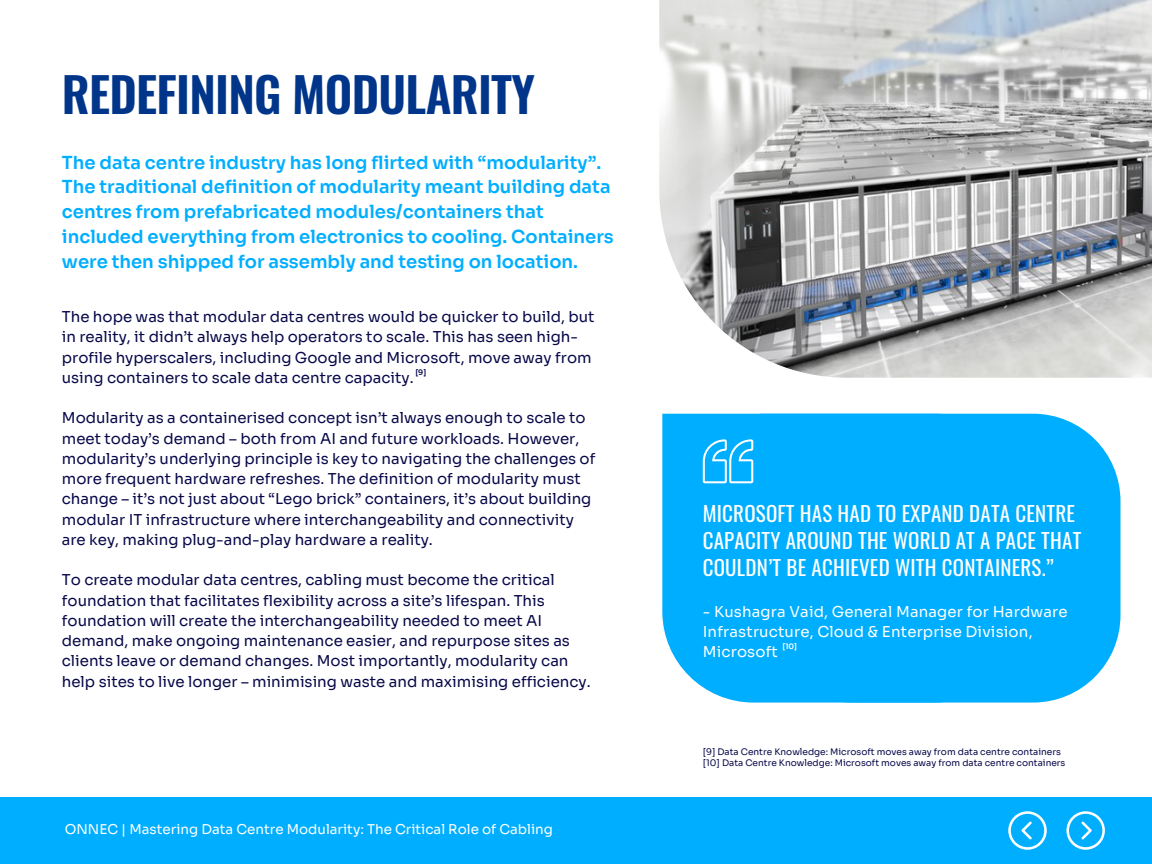
<style>
.page{position:relative;width:1152px;height:864px;background:#fff}
.page>*{position:absolute;margin:0;border:0;box-sizing:border-box;transform-origin:0 0}
.t1{font:600 48px "Oswald";letter-spacing:-.015em;color:#00358a}
.t2{font:21px/27px "Oswald";letter-spacing:.01em;color:#fff}
.t3{font:600 18px/24.8px "Sora";color:#00aeff}
.t4{font:15px/20.2px "Sora";color:#070749}
.t5{font:15px/20.2px "Sora";letter-spacing:.01em;color:#fff}
.t6{font:13.5px "Sora";color:#fff}
.t7{font:9px/10.5px "Sora";color:#070749}
.t8{font:600 7.5px "Sora";color:#fff}
.t9{font:600 7.5px "Sora";color:#070749}
</style>
<div class="page">
<div style="left:0;top:797px;width:1152px;height:67px;background:#00aeff"></div>
<svg style="left:1022px;top:414px;width:98px;height:289px;background:#19b5ff"></svg>
<div style="left:663px;top:414px;width:359px;height:289px;background:#00aeff"></div>
<svg style="left:703px;top:439px;width:50px;height:44px;background:#3dc1ff"></svg>
<img style="left:659px;top:0;width:493px;height:378px">
<svg style="left:1066px;top:811px;width:39px;height:39px"></svg>
<svg style="left:1009px;top:812px;width:38px;height:38px"></svg>
<h1 class="t1" style="left:62px;top:57px;width:475px">REDEFINING MODULARITY</h1>
<p class="t3" style="left:62px;top:150px;width:553px">The data centre industry has long flirted with “modularity”.<br>The traditional definition of modularity meant building data centres from prefabricated modules/containers that included everything from electronics to cooling. Containers were then shipped for assembly and testing on location.</p>
<p class="t4" style="left:62px;top:307px;width:534px">The hope was that modular data centres would be quicker to build, but in reality, it didn’t always help operators to scale. This has seen high&shy;profile hyperscalers, including Google and Microsoft, move away from using containers to scale data centre capacity.</p>
<p class="t4" style="left:62px;top:408px;width:535px">Modularity as a containerised concept isn’t always enough to scale to meet today’s demand – both from AI and future workloads. However, modularity’s underlying principle is key to navigating the challenges of more frequent hardware refreshes. The definition of modularity must change – it’s not just about “Lego brick” containers, it’s about building modular IT infrastructure where interchangeability and connectivity are key, making plug-and-play hardware a reality.</p>
<p class="t4" style="left:62px;top:570px;width:530px">To create modular data centres, cabling must become the critical foundation that facilitates flexibility across a site’s lifespan. This foundation will create the interchangeability needed to meet AI demand, make ongoing maintenance easier, and repurpose sites as clients leave or demand changes. Most importantly, modularity can help sites to live longer – minimising waste and maximising efficiency.</p>
<p class="t9" style="left:415px;top:368px;width:12px">[9]</p>
<p class="t6" style="left:65px;top:821px;width:490px">ONNEC | Mastering Data Centre Modularity: The Critical Role of Cabling</p>
<h2 class="t2" style="left:703px;top:499px;width:380px">MICROSOFT HAS HAD TO EXPAND DATA CENTRE<br>CAPACITY AROUND THE WORLD AT A PACE THAT<br>COULDN’T BE ACHIEVED WITH CONTAINERS.”</h2>
<p class="t5" style="left:703px;top:602px;width:366px">- Kushagra Vaid, General Manager for Hardware<br>Infrastructure, Cloud &amp; Enterprise Division,<br>Microsoft</p>
<p class="t8" style="left:783px;top:642px;width:16px">[10]</p>
<p class="t7" style="left:703px;top:747px;width:364px">[9] Data Centre Knowledge: Microsoft moves away from data centre containers [10] Data Centre Knowledge: Microsoft moves away from data centre containers</p>
</div>
